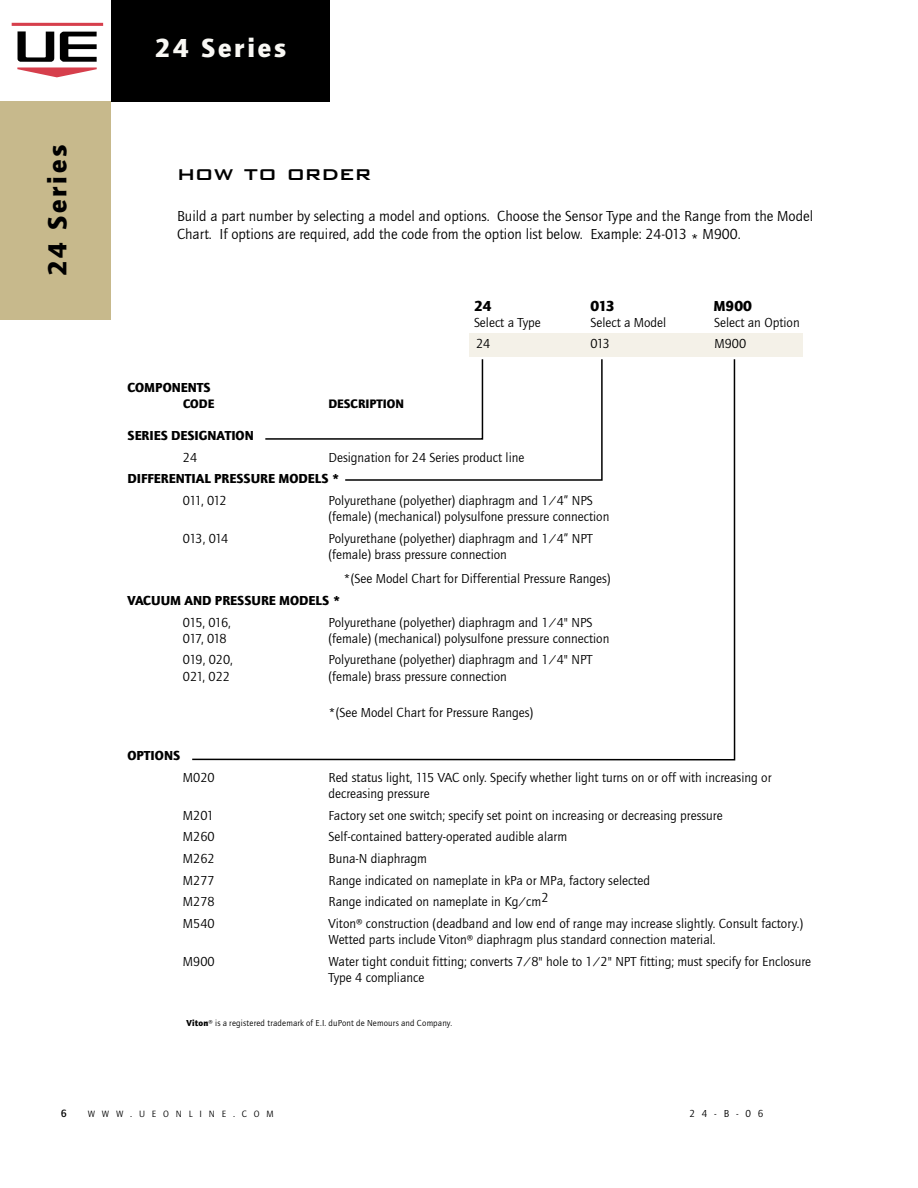
<style>
.page{position:relative;width:918px;height:1188px;background:#fff}
.page>*{position:absolute;margin:0;border:0;box-sizing:border-box;transform-origin:0 0}
.t1{font:900 27px "Quay Sans ITC";letter-spacing:.1em;color:#f9f8f4}
.t2{font:900 27px "Quay Sans ITC";letter-spacing:.1em;color:#000}
.t3{font:500 25.5px "Bank Gothic BT";color:#000}
.t4{font:15px/18px "Quay Sans ITC";color:#000}
.t5{font:900 15px "Quay Sans ITC";color:#000}
.t6{font:13.5px/16.2px "Quay Sans ITC";color:#000}
.t7{font:900 13.5px "Quay Sans ITC";color:#000}
.t8{font:900 12.75px "Quay Sans ITC";color:#000}
.t9{font:10.8px "Quay Sans Md ITC";color:#000}
.t10{font:10.5px "Quay Sans ITC Book SC900";color:#000}
.t11{font:9.45px "Quay Sans ITC Book SC900";letter-spacing:.72em;color:#000}
.t12{font:9px "Quay Sans ITC";letter-spacing:.02em;color:#000}
.s1{font-weight:900}
.s2{font-size:10.5px}
</style>
<div class="page">
<div style="left:111px;top:0;width:219px;height:102px;background:#000"></div>
<div style="left:0;top:101px;width:111px;height:219px;background:#c7b98c"></div>
<hr style="left:12px;top:23px;width:91px;height:3px;background:#d63f4c">
<svg style="left:17px;top:31px;width:80px;height:46px"></svg>
<svg style="left:192px;top:359px;width:544px;height:402px"></svg>
<div style="left:470px;top:333px;width:333px;height:24px;background:#f4f1e8"></div>
<h1 class="t2" style="left:42px;top:276px;width:133px;rotate:-90deg">24 SERIES</h1>
<h1 class="t1" style="left:155px;top:33px;width:133px">24 SERIES</h1>
<h2 class="t3" style="left:177px;top:159px;width:196px">how to order</h2>
<p class="t4" style="left:177px;top:208px;width:638px">Build a part number by selecting a model and options. Choose the Sensor Type and the Range from the Model<br>Chart. If options are required, add the code from the option list below. Example: 24-013 * M900.</p>
<p class="t5" style="left:474px;top:297px;width:19px">24</p>
<p class="t5" style="left:590px;top:297px;width:26px">013</p>
<p class="t5" style="left:713px;top:297px;width:40px">M900</p>
<p class="t6" style="left:474px;top:315px;width:68px">Select a Type</p>
<p class="t6" style="left:590px;top:315px;width:77px">Select a Model</p>
<p class="t6" style="left:714px;top:315px;width:87px">Select an Option</p>
<p class="t6" style="left:476px;top:336px;width:16px">24</p>
<p class="t6" style="left:590px;top:336px;width:21px">013</p>
<p class="t6" style="left:714px;top:336px;width:33px">M900</p>
<p class="t7" style="left:128px;top:380px;width:10px">COMPONENT</p>
<p class="t7" style="left:204px;top:380px;width:9px">S</p>
<p class="t8" style="left:128px;top:396px;width:19px">CODE</p>
<p class="t8" style="left:329px;top:396px;width:30px">DESCRIPTION</p>
<p class="t7" style="left:128px;top:427px;width:128px">SERIES DESIGNATION</p>
<p class="t6" style="left:183px;top:449px;width:16px">24</p>
<p class="t6" style="left:329px;top:449px;width:197px">Designation for 24 Series product line</p>
<p class="t7" style="left:128px;top:471px;width:214px">DIFFERENTIAL PRESSURE MODELS *</p>
<p class="t6" style="left:183px;top:492px;width:45px">011, 012</p>
<p class="t6" style="left:329px;top:492px;width:282px">Polyurethane (polyether) diaphragm and 1/4” NPS (female) (mechanical) polysulfone pressure connection</p>
<p class="t6" style="left:183px;top:530px;width:47px">013, 014</p>
<p class="t6" style="left:329px;top:530px;width:266px">Polyurethane (polyether) diaphragm and 1/4” NPT (female) brass pressure connection</p>
<p class="t6" style="left:344px;top:571px;width:269px">*(See Model Chart for Differential Pressure Ranges)</p>
<p class="t7" style="left:128px;top:592px;width:18px">VACUUM</p>
<p class="t7" style="left:185px;top:592px;width:10px">AND</p>
<p class="t7" style="left:215px;top:592px;width:127px">PRESSURE MODELS *</p>
<p class="t6" style="left:183px;top:614px;width:49px">015, 016,</p>
<p class="t6" style="left:329px;top:614px;width:265px">Polyurethane (polyether) diaphragm and 1/4" NPS</p>
<p class="t6" style="left:183px;top:630px;width:45px">017, 018</p>
<p class="t6" style="left:329px;top:630px;width:282px">(female) (mechanical) polysulfone pressure connection</p>
<p class="t6" style="left:183px;top:652px;width:51px">019, 020,</p>
<p class="t6" style="left:329px;top:652px;width:265px">Polyurethane (polyether) diaphragm and 1/4" NPT</p>
<p class="t6" style="left:183px;top:668px;width:49px">021, 022</p>
<p class="t6" style="left:329px;top:668px;width:180px">(female) brass pressure connection</p>
<p class="t6" style="left:329px;top:705px;width:206px">*(See Model Chart for Pressure Ranges)</p>
<p class="t7" style="left:128px;top:748px;width:53px">OPTIONS</p>
<p class="t6" style="left:183px;top:770px;width:33px">M020</p>
<p class="t6" style="left:329px;top:770px;width:444px">Red status light, 115 VAC only. Specify whether light turns on or off with increasing or decreasing pressure</p>
<p class="t6" style="left:183px;top:807px;width:32px">M201</p>
<p class="t6" style="left:329px;top:807px;width:396px">Factory set one switch; specify set point on increasing or decreasing pressure</p>
<p class="t6" style="left:183px;top:829px;width:33px">M260</p>
<p class="t6" style="left:329px;top:829px;width:240px">Self-contained battery-operated audible alarm</p>
<p class="t6" style="left:183px;top:851px;width:33px">M262</p>
<p class="t6" style="left:329px;top:851px;width:100px">Buna-N diaphragm</p>
<p class="t6" style="left:183px;top:872px;width:33px">M277</p>
<p class="t6" style="left:329px;top:872px;width:323px">Range indicated on nameplate in kPa or MPa, factory selected</p>
<p class="t6" style="left:183px;top:894px;width:33px">M278</p>
<p class="t6" style="left:329px;top:894px;width:222px">Range indicated on nameplate in Kg/cm2</p>
<p class="t6" style="left:183px;top:915px;width:33px">M540</p>
<p class="t6" style="left:329px;top:915px;width:476px">Viton® construction (deadband and low end of range may increase slightly. Consult factory.)<br>Wetted parts include Viton® diaphragm plus standard connection material.</p>
<p class="t6" style="left:183px;top:953px;width:33px">M900</p>
<p class="t6" style="left:329px;top:953px;width:484px">Water tight conduit fitting; converts 7/8" hole to 1/2" NPT fitting; must specify for Enclosure<br>Type 4 compliance</p>
<p class="t12" style="left:187px;top:1018px;width:267px"><span class="s1">VITON</span>® is a registered trademark of E.I. duPont de Nemours and Company.</p>
<p class="t9" style="left:61px;top:1107px;width:7px">6</p>
<p class="t11" style="left:88px;top:1108px;width:188px">WWW<span class="s2">.</span>UEONLINE<span class="s2">.</span>COM</p>
<p class="t10" style="left:689px;top:1107px;width:76px">24-B-06</p>
</div>
